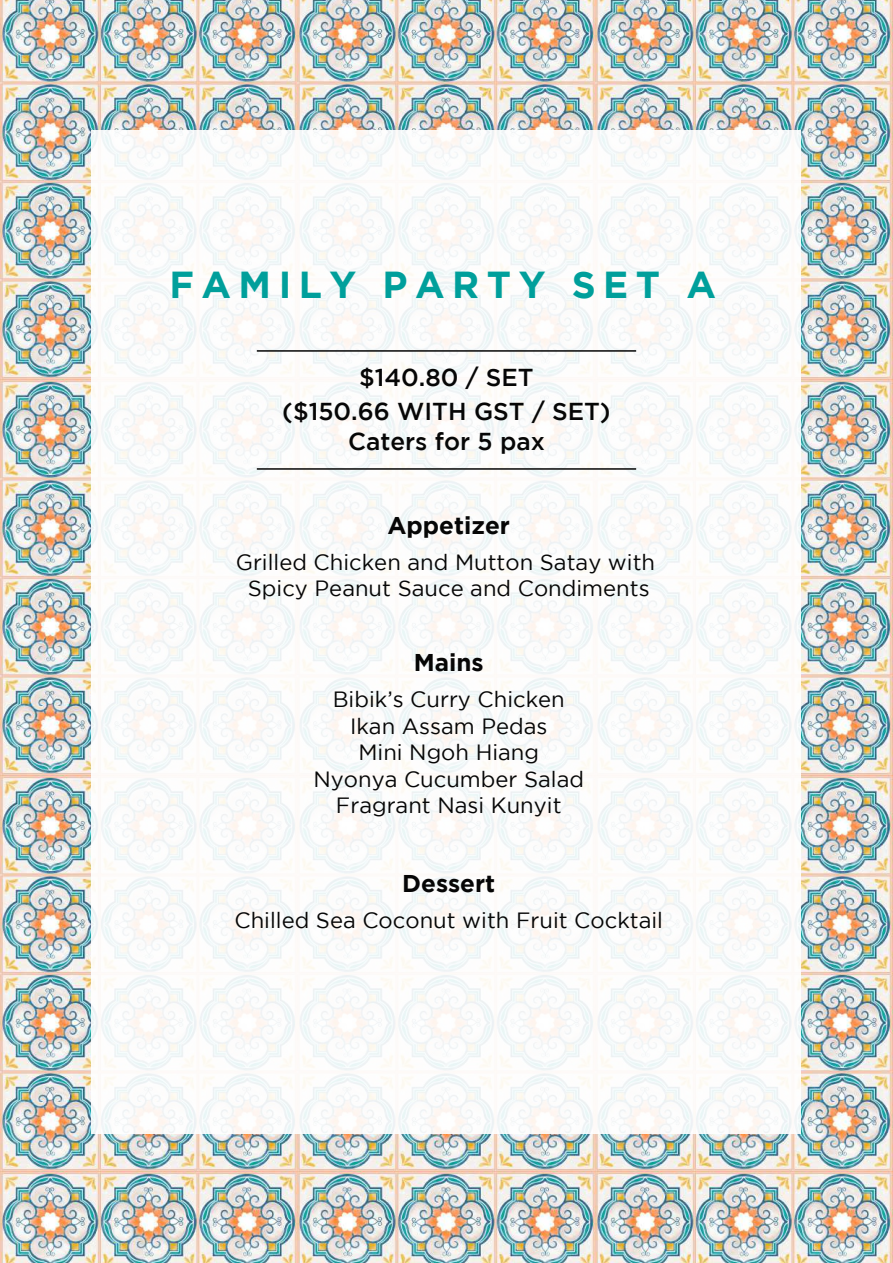
<style>
.page{position:relative;width:893px;height:1263px;background:#fff}
.page>*{position:absolute;margin:0;border:0;box-sizing:border-box;transform-origin:0 0}
.t1{font:700 37.5px "Gotham";letter-spacing:.2em;color:#009f9b}
.t2{font:500 24.45px "Gotham";color:#060606}
.t3{font:700 24.15px "Gotham";color:#060606}
.t4{font:22.05px/26.4px "Gotham";color:#060606;text-align:center}
</style>
<div class="page">
<img style="left:0;top:0;width:893px;height:1263px">
<div style="left:92px;top:130px;width:709px;height:1003px;background:#fff"></div>
<hr style="left:257px;top:468px;width:379px;height:2px;background:#060606">
<hr style="left:257px;top:350px;width:379px;height:2px;background:#060606">
<h1 class="t1" style="left:169px;top:263px;width:548px">FAMILY PARTY SET A</h1>
<p class="t2" style="left:359px;top:363px;width:176px">$140.80 / SET</p>
<p class="t2" style="left:282px;top:397px;width:330px">($150.66 WITH GST / SET)</p>
<p class="t2" style="left:348px;top:427px;width:198px">Caters for 5 pax</p>
<p class="t3" style="left:387px;top:511px;width:124px">Appetizer</p>
<p class="t4" style="left:236px;top:549px;width:421px">Grilled Chicken and Mutton Satay with<br>Spicy Peanut Sauce and Condiments</p>
<p class="t3" style="left:414px;top:648px;width:71px">Mains</p>
<p class="t4" style="left:313px;top:686px;width:272px">Bibik’s Curry Chicken<br>Ikan Assam Pedas<br>Mini Ngoh Hiang<br>Nyonya Cucumber Salad<br>Fragrant Nasi Kunyit</p>
<p class="t3" style="left:402px;top:869px;width:95px">Dessert</p>
<p class="t4" style="left:234px;top:907px;width:430px">Chilled Sea Coconut with Fruit Cocktail</p>
</div>
